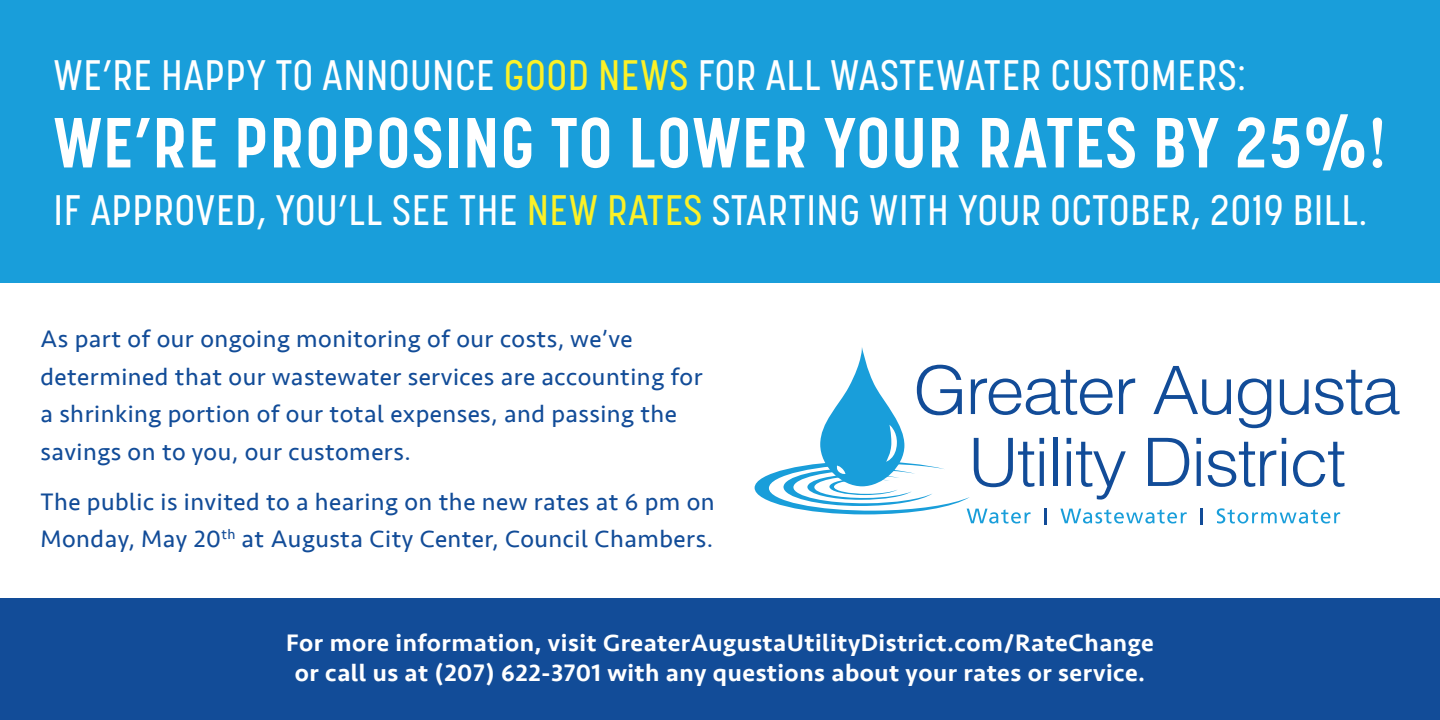
<style>
.page{position:relative;width:1440px;height:720px;background:#fff}
.page>*{position:absolute;margin:0;border:0;box-sizing:border-box;transform-origin:0 0}
.t1{font:700 70.25px "Korolev Condensed";letter-spacing:.025em;color:#fff}
.t2{font:500 42.25px "Korolev Condensed";letter-spacing:.025em;color:#fff}
.t3{font:24.5px/37.5px "Seravek";letter-spacing:.02em;color:#124c98}
.t4{font:500 24.5px "Seravek";letter-spacing:.02em;color:#fff}
.s1{color:#fcf127}
</style>
<div class="page">
<div style="left:0;top:0;width:1440px;height:283px;background:#199eda"></div>
<div style="left:0;top:599px;width:1440px;height:121px;background:#124c98"></div>
<svg style="left:755px;top:347px;width:645px;height:177px"></svg>
<p class="t2" style="left:54px;top:51px;width:1193px">WE’RE HAPPY TO ANNOUNCE <span class="s1">GOOD NEWS</span> FOR ALL WASTEWATER CUSTOMERS:</p>
<p class="t1" style="left:54px;top:101px;width:1334px">WE’RE PROPOSING TO LOWER YOUR RATES BY 25%!</p>
<p class="t2" style="left:54px;top:185px;width:1314px">IF APPROVED, YOU’LL SEE THE <span class="s1">NEW RATES</span> STARTING WITH YOUR OCTOBER, 2019 BILL.</p>
<p class="t3" style="left:40px;top:320px;width:664px">As part of our ongoing monitoring of our costs, we’ve determined that our wastewater services are accounting for a shrinking portion of our total expenses, and passing the savings on to you, our customers.</p>
<p class="t3" style="left:40px;top:483px;width:676px">The public is invited to a hearing on the new rates at 6 pm on<br>Monday, May 20<sup>th</sup> at Augusta City Center, Council Chambers.</p>
<p class="t4" style="left:286px;top:628px;width:869px">For more information, visit GreaterAugustaUtilityDistrict.com/RateChange</p>
<p class="t4" style="left:295px;top:658px;width:852px">or call us at (207) 622-3701 with any questions about your rates or service.</p>
</div>
